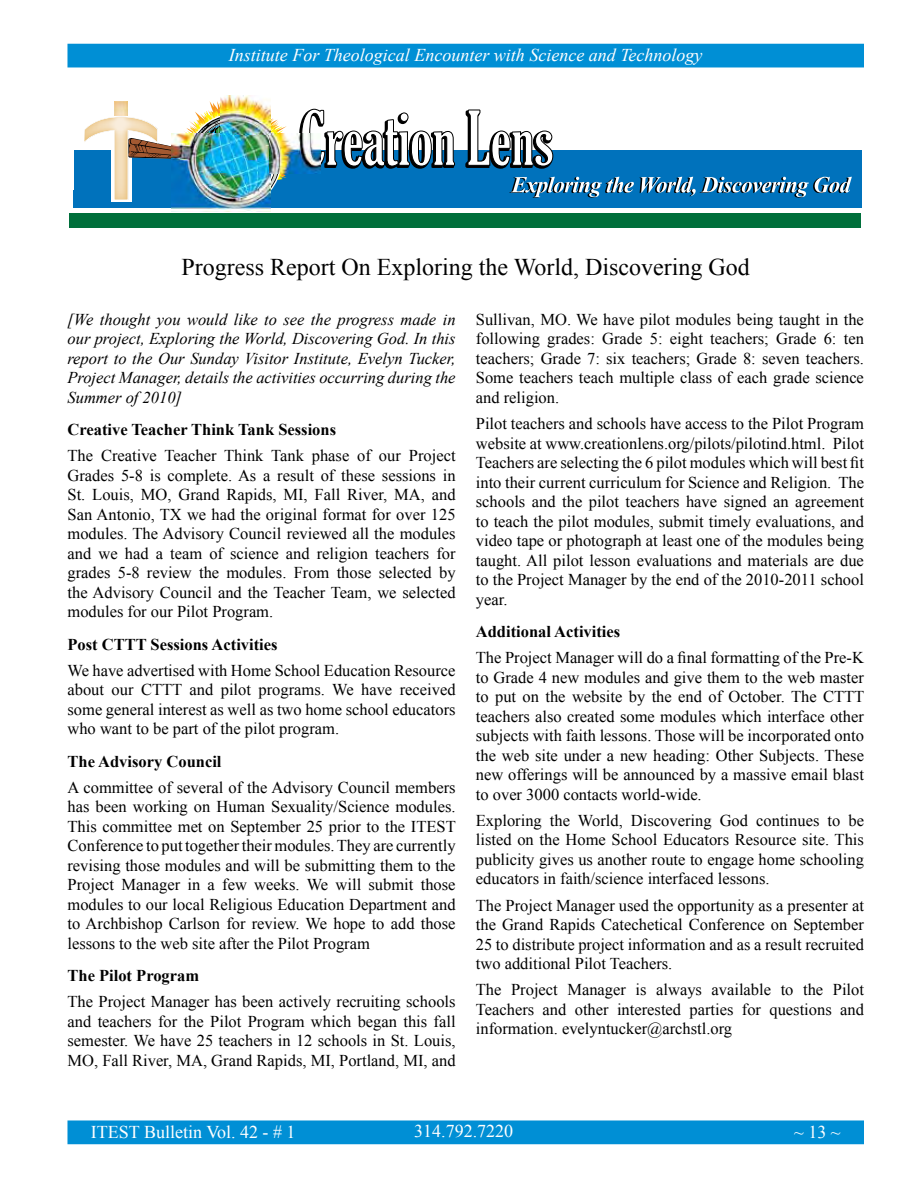
<style>
.page{position:relative;width:918px;height:1188px;background:#fff}
.page>*{position:absolute;margin:0;border:0;box-sizing:border-box;transform-origin:0 0}
.t1{font:24px "Times New Roman";color:#000}
.t2{font:italic 18px "Times New Roman";color:#fff}
.t3{font:18px "Times New Roman";color:#fff}
.t4{font:16.5px/19.5px "Times New Roman";color:#000;text-align:justify}
.t5{font:italic 16.5px/19.5px "Times New Roman";color:#000;text-align:justify}
.t6{font:700 16.5px "Times New Roman";color:#000}
</style>
<div class="page">
<div style="left:67px;top:44px;width:797px;height:23px;background:#008fd5"></div>
<div style="left:67px;top:1120px;width:797px;height:24px;background:#008fd5;border:2px solid #008fd5"></div>
<div style="left:74px;top:151px;width:787px;height:40px;background:#0072bc"></div>
<div style="left:73px;top:191px;width:788px;height:17px;background:#0072bc"></div>
<svg style="left:509px;top:177px;width:343px;height:21px"></svg>
<svg style="left:464px;top:109px;width:90px;height:60px"></svg>
<svg style="left:111px;top:101px;width:345px;height:101px"></svg>
<img style="left:114px;top:102px;width:14px;height:13px">
<img style="left:84px;top:117px;width:74px;height:83px">
<div style="left:70px;top:213px;width:791px;height:15px;background:#006f3b"></div>
<img style="left:171px;top:134px;width:100px;height:78px">
<img style="left:270px;top:134px;width:50px;height:39px">
<img style="left:220px;top:95px;width:51px;height:40px">
<p class="t2" style="left:229px;top:43px;width:475px">Institute For Theological Encounter with Science and Technology</p>
<h1 class="t1" style="left:182px;top:251px;width:570px">Progress Report On Exploring the World, Discovering God</h1>
<p class="t4" style="left:476px;top:309px;width:390px">Sullivan, MO. We have pilot modules being taught in the following grades: Grade 5: eight teachers; Grade 6: ten teachers; Grade 7: six teachers; Grade 8: seven teachers.<br>Some teachers teach multiple class of each grade science and religion.</p>
<p class="t4" style="left:476px;top:413px;width:390px">Pilot teachers and schools have access to the Pilot Program website at www.creationlens.org/pilots/pilotind.html. Pilot Teachers are selecting the 6 pilot modules which will best fit into their current curriculum for Science and Religion. The schools and the pilot teachers have signed an agreement to teach the pilot modules, submit timely evaluations, and video tape or photograph at least one of the modules being taught. All pilot lesson evaluations and materials are due to the Project Manager by the end of the 2010-2011 school year.</p>
<p class="t6" style="left:476px;top:620px;width:146px">Additional Activities</p>
<p class="t4" style="left:476px;top:648px;width:390px">The Project Manager will do a final formatting of the Pre-K to Grade 4 new modules and give them to the web master to put on the website by the end of October. The CTTT teachers also created some modules which interface other subjects with faith lessons. Those will be incorporated onto the web site under a new heading: Other Subjects. These new offerings will be announced by a massive email blast to over 3000 contacts world-wide.</p>
<p class="t4" style="left:476px;top:810px;width:390px">Exploring the World, Discovering God continues to be listed on the Home School Educators Resource site. This publicity gives us another route to engage home schooling educators in faith/science interfaced lessons.</p>
<p class="t4" style="left:476px;top:895px;width:390px">The Project Manager used the opportunity as a presenter at the Grand Rapids Catechetical Conference on September 25 to distribute project information and as a result recruited two additional Pilot Teachers.</p>
<p class="t4" style="left:476px;top:980px;width:390px">The Project Manager is always available to the Pilot Teachers and other interested parties for questions and information. evelyntucker@archstl.org</p>
<p class="t5" style="left:68px;top:309px;width:390px">[We thought you would like to see the progress made in our project, Exploring the World, Discovering God. In this report to the Our Sunday Visitor Institute, Evelyn Tucker, Project Manager, details the activities occurring during the Summer of 2010]</p>
<p class="t6" style="left:68px;top:418px;width:270px">Creative Teacher Think Tank Sessions</p>
<p class="t4" style="left:68px;top:446px;width:390px">The Creative Teacher Think Tank phase of our Project Grades 5-8 is complete. As a result of these sessions in St. Louis, MO, Grand Rapids, MI, Fall River, MA, and San Antonio, TX we had the original format for over 125 modules. The Advisory Council reviewed all the modules and we had a team of science and religion teachers for grades 5-8 review the modules. From those selected by the Advisory Council and the Teacher Team, we selected modules for our Pilot Program.</p>
<p class="t6" style="left:68px;top:633px;width:212px">Post CTTT Sessions Activities</p>
<p class="t4" style="left:68px;top:660px;width:390px">We have advertised with Home School Education Resource about our CTTT and pilot programs. We have received some general interest as well as two home school educators who want to be part of the pilot program.</p>
<p class="t6" style="left:68px;top:750px;width:156px">The Advisory Council</p>
<p class="t4" style="left:68px;top:777px;width:390px">A committee of several of the Advisory Council members has been working on Human Sexuality/Science modules.<br>This committee met on September 25 prior to the ITEST Conference to put together their modules. They are currently revising those modules and will be submitting them to the Project Manager in a few weeks. We will submit those modules to our local Religious Education Department and to Archbishop Carlson for review. We hope to add those lessons to the web site after the Pilot Program</p>
<p class="t6" style="left:68px;top:964px;width:133px">The Pilot Program</p>
<p class="t4" style="left:68px;top:992px;width:390px">The Project Manager has been actively recruiting schools and teachers for the Pilot Program which began this fall semester. We have 25 teachers in 12 schools in St. Louis, MO, Fall River, MA, Grand Rapids, MI, Portland, MI, and</p>
<p class="t3" style="left:91px;top:1120px;width:206px">ITEST Bulletin Vol. 42 - # 1</p>
<p class="t3" style="left:414px;top:1119px;width:100px">314.792.7220</p>
<p class="t3" style="left:794px;top:1120px;width:48px">~ 13 ~</p>
</div>
